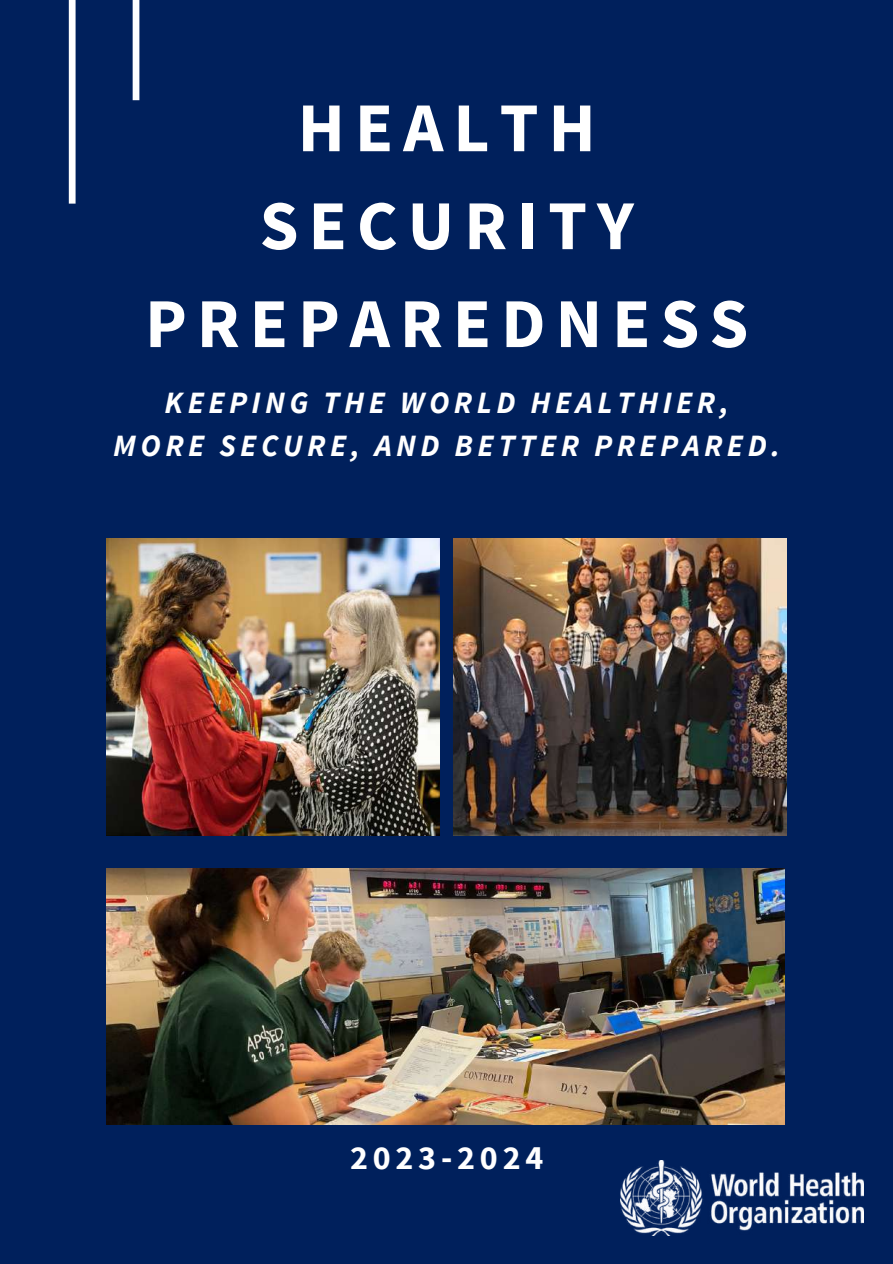
<style>
.page{position:relative;width:893px;height:1264px;background:#fff}
.page>*{position:absolute;margin:0;border:0;box-sizing:border-box;transform-origin:0 0}
.t1{font:700 70.05px/97.8px "Source Sans Pro";letter-spacing:.14em;color:#fff;text-align:center}
.t2{font:700 33.9px "Source Sans Pro";letter-spacing:.14em;color:#fff}
.t3{font:italic 700 30.9px/42.8px "Source Sans Pro";letter-spacing:.14em;color:#fff;text-align:center}
</style>
<div class="page">
<div style="left:0;top:0;width:892px;height:1263px;background:#00205c"></div>
<div style="left:69px;top:0;width:7px;height:204px;background:#fff"></div>
<div style="left:133px;top:0;width:6px;height:100px;background:#fff"></div>
<img style="left:620px;top:1160px;width:243px;height:75px">
<img style="left:107px;top:538px;width:333px;height:297px">
<img style="left:453px;top:538px;width:333px;height:297px">
<img style="left:107px;top:868px;width:677px;height:256px">
<h1 class="t1" style="left:145px;top:77px;width:604px">HEALTH<br>SECURITY<br>PREPAREDNESS</h1>
<p class="t3" style="left:113px;top:380px;width:668px">KEEPING THE WORLD HEALTHIER,<br>MORE SECURE, AND BETTER PREPARED.</p>
<p class="t2" style="left:350px;top:1135px;width:195px">2023-2024</p>
</div>
